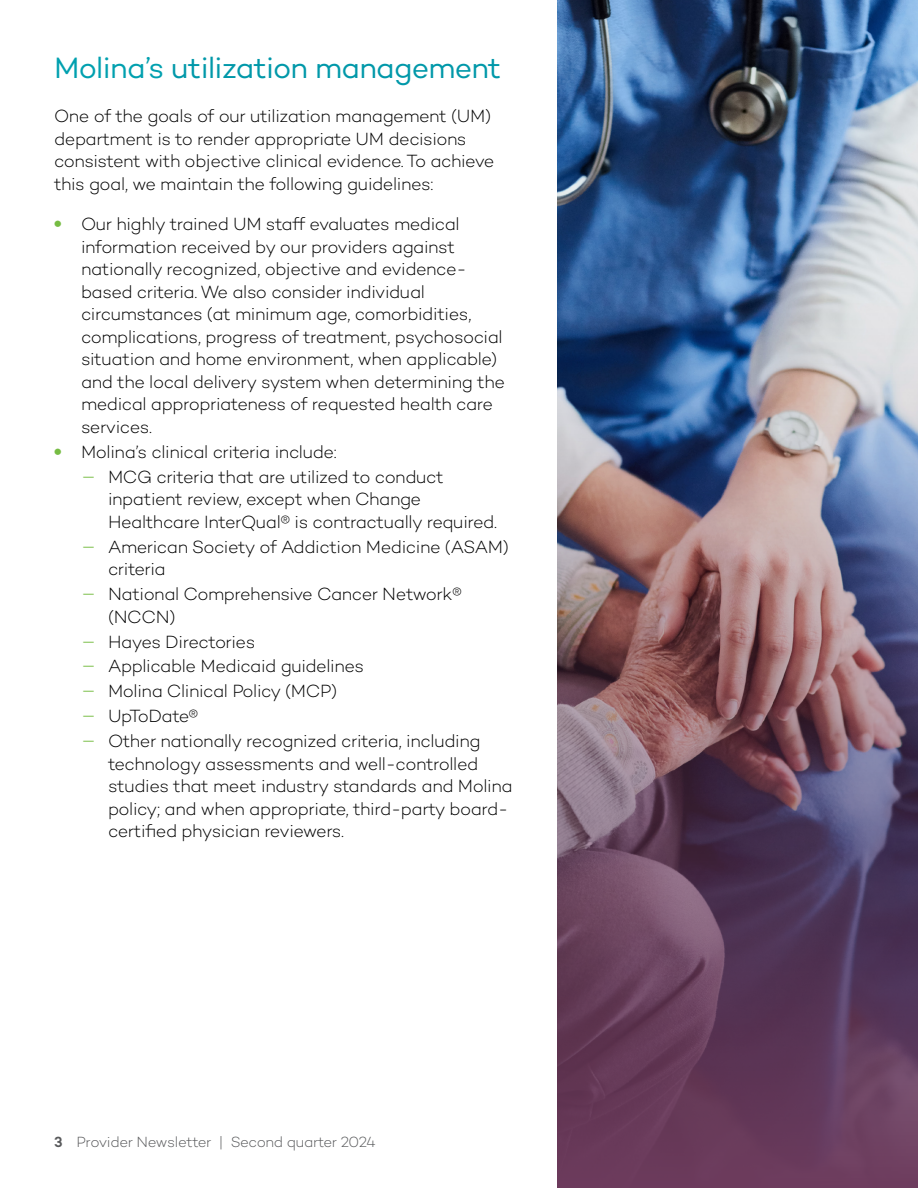
<style>
.page{position:relative;width:918px;height:1188px;background:#fff}
.page>*{position:absolute;margin:0;border:0;box-sizing:border-box;transform-origin:0 0}
.t1{font:30px "Campton";letter-spacing:-.02em;color:#0098a9}
.t2{font:300 18px/22.5px "Campton";letter-spacing:-.025em;color:#000}
.t3{font:300 15px "Campton";letter-spacing:-.03em;color:#58595b}
.s1{color:#00a0af}
.s2{font-weight:700;font-size:21px;color:#76bc43}
.s3{font-size:21px;color:#76bc43}
.s4{font-weight:600}
</style>
<div class="page">
<img style="left:558px;top:0;width:360px;height:281px">
<img style="left:558px;top:281px;width:360px;height:907px">
<h2 class="t1" style="left:54px;top:49px;width:449px"><span class="s1">Molina’s</span> utilization management</h2>
<p class="t2" style="left:54px;top:105px;width:442px">One of the goals of our utilization management (UM) department is to render appropriate UM decisions consistent with objective clinical evidence. To achieve this goal, we maintain the following guidelines:</p>
<p class="t2" style="left:81px;top:213px;width:426px;text-indent:-27px"><span class="s2">•</span> Our highly trained UM staff evaluates medical information received by our providers against nationally recognized, objective and evidence&shy;based criteria. We also consider individual circumstances (at minimum age, comorbidities, complications, progress of treatment, psychosocial situation and home environment, when applicable) and the local delivery system when determining the medical appropriateness of requested health care services.</p>
<p class="t2" style="left:54px;top:440px;width:284px"><span class="s2">•</span> Molina’s clinical criteria include:</p>
<p class="t2" style="left:108px;top:465px;width:391px;text-indent:-27px"><span class="s3">–</span> MCG criteria that are utilized to conduct inpatient review, except when Change<br>Healthcare InterQual® is contractually required.</p>
<p class="t2" style="left:108px;top:535px;width:402px;text-indent:-27px"><span class="s3">–</span> American Society of Addiction Medicine (ASAM) criteria</p>
<p class="t2" style="left:108px;top:582px;width:355px;text-indent:-27px"><span class="s3">–</span> National Comprehensive Cancer Network® (NCCN)</p>
<p class="t2" style="left:81px;top:630px;width:176px"><span class="s3">–</span> Hayes Directories</p>
<p class="t2" style="left:81px;top:655px;width:285px"><span class="s3">–</span> Applicable Medicaid guidelines</p>
<p class="t2" style="left:81px;top:680px;width:258px"><span class="s3">–</span> Molina Clinical Policy (MCP)</p>
<p class="t2" style="left:81px;top:705px;width:119px"><span class="s3">–</span> UpToDate®</p>
<p class="t2" style="left:108px;top:730px;width:406px;text-indent:-27px"><span class="s3">–</span> Other nationally recognized criteria, including technology assessments and well-controlled studies that meet industry standards and Molina policy; and when appropriate, third-party board&shy;certified physician reviewers.</p>
<p class="t3" style="left:54px;top:1132px;width:323px"><span class="s4">3</span> Provider Newsletter | Second quarter 2024</p>
</div>
